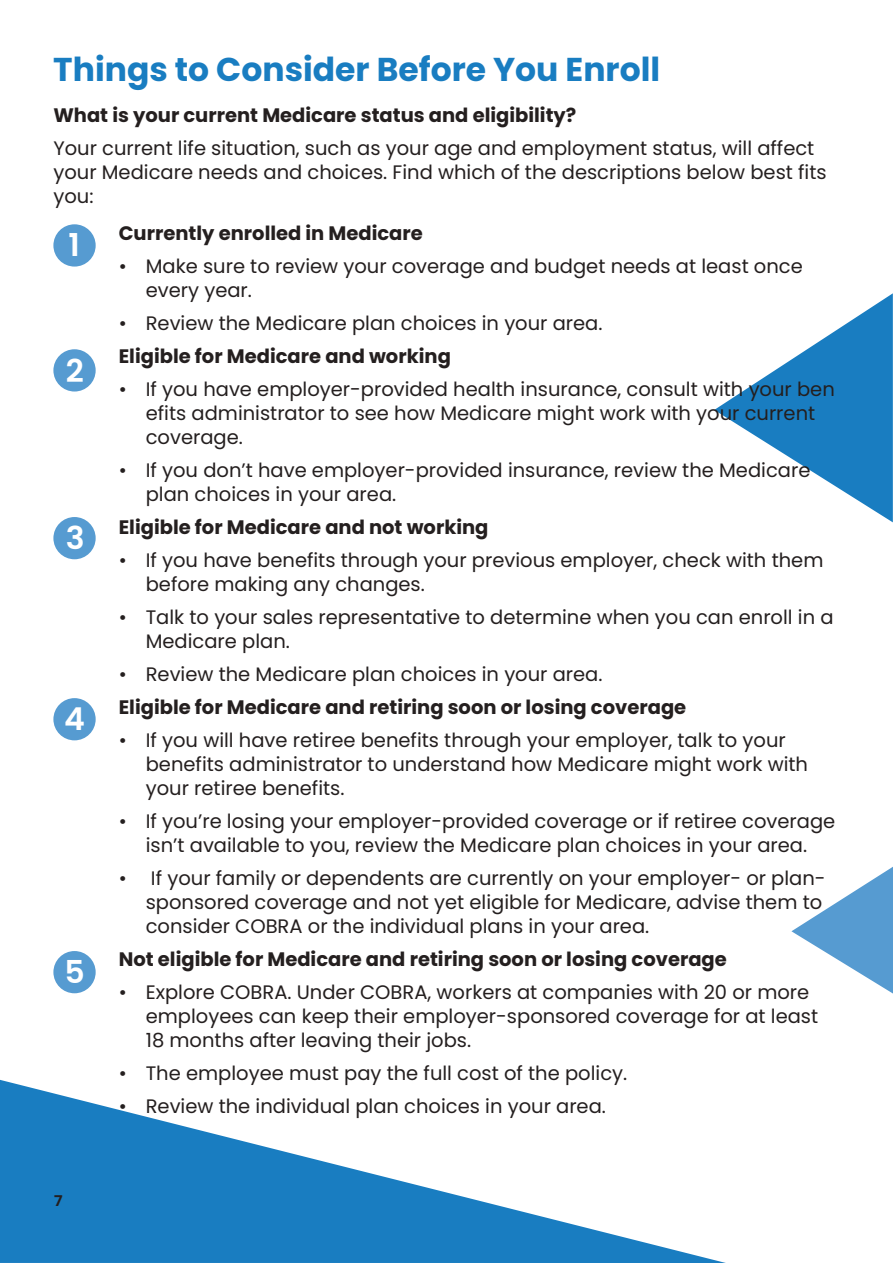
<style>
.page{position:relative;width:893px;height:1263px;background:#fff}
.page>*{position:absolute;margin:0;border:0;box-sizing:border-box;transform-origin:0 0}
.t1{font:700 33px "Poppins";color:#197dc1}
.t2{font:600 31.5px "Poppins";color:#fff}
.t3{font:19.5px/24px "Poppins";color:#241f1f}
.t4{font:700 19.5px "Poppins";color:#241f1f}
.t5{font:700 15px "Open Sans";color:#241f1f}
</style>
<div class="page">
<svg style="left:791px;top:867px;width:102px;height:126px"></svg>
<svg style="left:714px;top:293px;width:179px;height:229px"></svg>
<svg style="left:0;top:1080px;width:726px;height:183px;fill:#197dc1"></svg>
<div style="left:53px;top:224px;width:43px;height:43px;background:#569bd1;border-radius:50%"></div>
<div style="left:53px;top:349px;width:43px;height:42px;background:#569bd1;border-radius:50%"></div>
<div style="left:53px;top:951px;width:43px;height:42px;background:#569bd1;border-radius:50%"></div>
<div style="left:53px;top:517px;width:43px;height:42px;background:#569bd1;border-radius:50%"></div>
<div style="left:53px;top:698px;width:43px;height:42px;background:#569bd1;border-radius:50%"></div>
<h1 class="t1" style="left:53px;top:50px;width:608px">Things to Consider Before You Enroll</h1>
<p class="t4" style="left:53px;top:104px;width:524px">What is your current Medicare status and eligibility?</p>
<p class="t3" style="left:53px;top:136px;width:775px">Your current life situation, such as your age and employment status, will affect your Medicare needs and choices. Find which of the descriptions below best fits you:</p>
<p class="t4" style="left:119px;top:222px;width:306px">Currently enrolled in Medicare</p>
<p class="t3" style="left:146px;top:254px;width:659px;text-indent:-27px">• Make sure to review your coverage and budget needs at least once every year.</p>
<p class="t3" style="left:119px;top:311px;width:485px">• Review the Medicare plan choices in your area.</p>
<p class="t4" style="left:119px;top:345px;width:334px">Eligible for Medicare and working</p>
<p class="t3" style="left:146px;top:377px;width:691px;text-indent:-27px">• If you have employer-provided health insurance, consult with your ben efits administrator to see how Medicare might work with your current coverage.</p>
<p class="t3" style="left:146px;top:458px;width:666px;text-indent:-27px">• If you don’t have employer-provided insurance, review the Medicare plan choices in your area.</p>
<p class="t4" style="left:119px;top:516px;width:371px">Eligible for Medicare and not working</p>
<p class="t3" style="left:146px;top:548px;width:679px;text-indent:-27px">• If you have benefits through your previous employer, check with them before making any changes.</p>
<p class="t3" style="left:146px;top:605px;width:689px;text-indent:-27px">• Talk to your sales representative to determine when you can enroll in a<br>Medicare plan.</p>
<p class="t3" style="left:119px;top:662px;width:485px">• Review the Medicare plan choices in your area.</p>
<p class="t4" style="left:119px;top:696px;width:569px">Eligible for Medicare and retiring soon or losing coverage</p>
<p class="t3" style="left:146px;top:728px;width:664px;text-indent:-27px">• If you will have retiree benefits through your employer, talk to your benefits administrator to understand how Medicare might work with your retiree benefits.</p>
<p class="t3" style="left:119px;top:809px;width:718px;text-align:center">• If you’re losing your employer-provided coverage or if retiree coverage isn’t available to you, review the Medicare plan choices in your area.</p>
<p class="t3" style="left:146px;top:866px;width:681px;text-indent:-27px">• If your family or dependents are currently on your employer- or plan&shy;sponsored coverage and not yet eligible for Medicare, advise them to consider COBRA or the individual plans in your area.</p>
<p class="t4" style="left:119px;top:948px;width:610px">Not eligible for Medicare and retiring soon or losing coverage</p>
<p class="t3" style="left:146px;top:980px;width:674px;text-indent:-27px">• Explore COBRA. Under COBRA, workers at companies with 20 or more employees can keep their employer-sponsored coverage for at least<br>18 months after leaving their jobs.</p>
<p class="t3" style="left:119px;top:1061px;width:510px">• The employee must pay the full cost of the policy.</p>
<p class="t3" style="left:119px;top:1094px;width:489px">• Review the individual plan choices in your area.</p>
<h2 class="t2" style="left:69px;top:226px;width:13px">1</h2>
<h2 class="t2" style="left:66px;top:352px;width:20px">2</h2>
<h2 class="t2" style="left:66px;top:520px;width:20px">3</h2>
<h2 class="t2" style="left:64px;top:701px;width:22px">4</h2>
<h2 class="t2" style="left:64px;top:954px;width:22px">5</h2>
<p class="t5" style="left:54px;top:1190px;width:10px">7</p>
</div>
